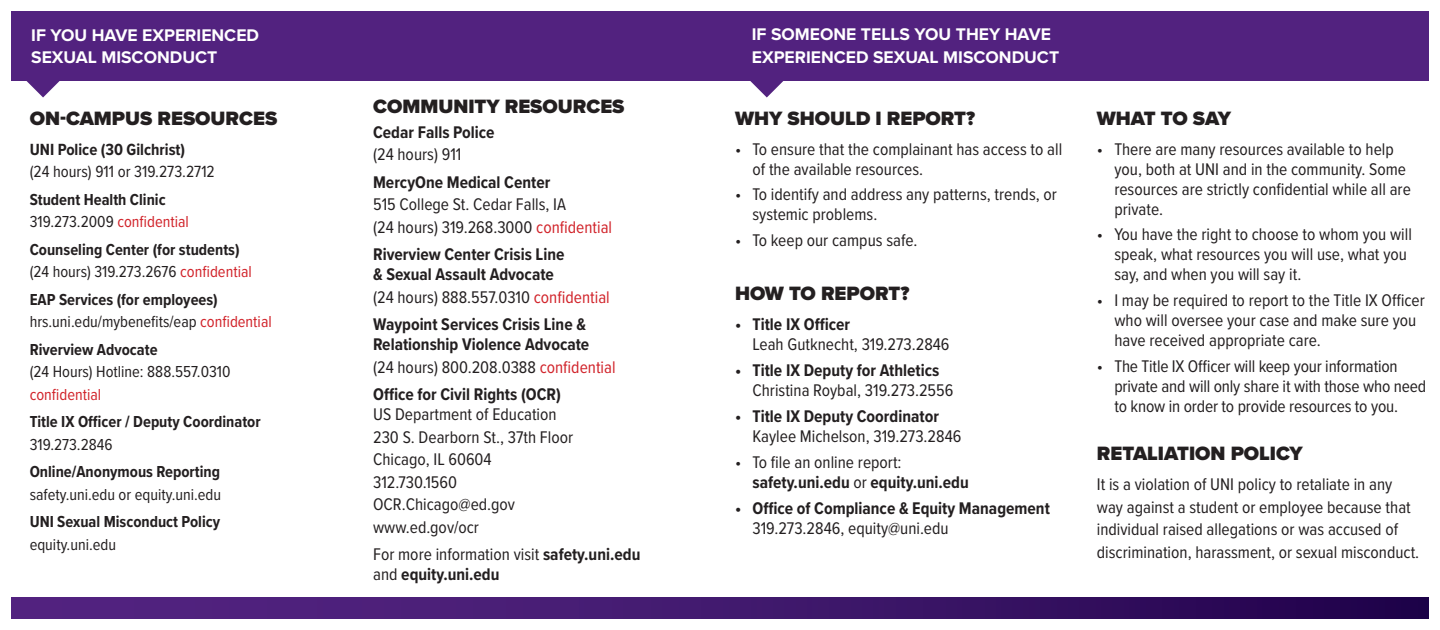
<style>
.page{position:relative;width:1440px;height:630px;background:#fff}
.page>*{position:absolute;margin:0;border:0;box-sizing:border-box;transform-origin:0 0}
.t1{font:900 20px "Proxima Nova";color:#231f20}
.t2{font:17.5px/20px "Proxima Nova Cond";color:#231f20}
.t3{font:700 17.5px/20px "Proxima Nova Cond";color:#231f20}
.t4{font:700 17.5px/22.5px "Proxima Nova";color:#fff}
.t5{font:16.75px "Proxima Nova Cond";color:#231f20}
.t6{font:700 16.75px "Proxima Nova Cond";color:#231f20}
.t7{font:700 16.5px/22.5px "Proxima Nova Cond";color:#231f20}
.t8{font:16.5px/22.5px "Proxima Nova Cond";color:#231f20}
.t9{font:16.5px "Proxima Nova Cond";color:#d1232a}
.s1{font-weight:400}
.s2{font-weight:400;color:#d1232a}
.s3{font-weight:700}
.s4{color:#d1232a}
</style>
<div class="page">
<div style="left:11px;top:11px;width:1418px;height:70px;background:#52227f"></div>
<svg style="left:26px;top:81px;width:34px;height:17px"></svg>
<svg style="left:750px;top:81px;width:34px;height:17px"></svg>
<div style="left:11px;top:598px;width:1418px;height:21px;background:linear-gradient(to right,#592887,#24054f)"></div>
<p class="t4" style="left:31px;top:23px;width:229px">IF YOU HAVE EXPERIENCED<br>SEXUAL MISCONDUCT</p>
<p class="t1" style="left:30px;top:103px;width:249px">ON-CAMPUS RESOURCES</p>
<p class="t6" style="left:30px;top:137px;width:157px">UNI Police (30 Gilchrist)</p>
<p class="t5" style="left:30px;top:159px;width:187px">(24 hours) 911 or 319.273.2712</p>
<p class="t7" style="left:30px;top:188px;width:161px">Student Health Clinic<br><span class="s1">319.273.2009</span> <span class="s2">confidential</span></p>
<p class="t7" style="left:30px;top:238px;width:224px">Counseling Center (for students) <span class="s1">(24 hours) 319.273.2676</span> <span class="s2">confidential</span></p>
<p class="t8" style="left:30px;top:287px;width:244px"><span class="s3">EAP Services (for employees) </span>hrs.uni.edu/mybenefits/eap <span class="s4">confidential</span></p>
<p class="t7" style="left:30px;top:338px;width:129px">Riverview Advocate</p>
<p class="t8" style="left:30px;top:360px;width:202px">(24 Hours) Hotline: 888.557.0310</p>
<p class="t9" style="left:30px;top:382px;width:73px">confidential</p>
<p class="t7" style="left:30px;top:410px;width:233px">Title IX Officer / Deputy Coordinator</p>
<p class="t8" style="left:30px;top:432px;width:84px">319.273.2846</p>
<p class="t7" style="left:30px;top:460px;width:192px">Online/Anonymous Reporting</p>
<p class="t8" style="left:30px;top:482px;width:193px">safety.uni.edu or equity.uni.edu</p>
<p class="t7" style="left:30px;top:510px;width:192px">UNI Sexual Misconduct Policy</p>
<p class="t8" style="left:30px;top:532px;width:88px">equity.uni.edu</p>
<p class="t1" style="left:373px;top:91px;width:253px">COMMUNITY RESOURCES</p>
<p class="t3" style="left:373px;top:122px;width:123px">Cedar Falls Police</p>
<p class="t2" style="left:373px;top:144px;width:90px">(24 hours) 911</p>
<p class="t3" style="left:373px;top:172px;width:179px">MercyOne Medical Center</p>
<p class="t2" style="left:373px;top:192px;width:241px;line-height:22.5px">515 College St. Cedar Falls, IA<br>(24 hours) 319.268.3000 <span class="s4">confidential</span></p>
<p class="t3" style="left:373px;top:244px;width:193px">Riverview Center Crisis Line &amp; Sexual Assault Advocate</p>
<p class="t3" style="left:373px;top:283px;width:238px;line-height:27.5px"><span class="s1">(24 hours) 888.557.0310</span> <span class="s2">confidential<br></span>Waypoint Services Crisis Line &amp;</p>
<p class="t3" style="left:373px;top:333px;width:244px;line-height:22.5px">Relationship Violence Advocate<br><span class="s1">(24 hours) 800.208.0388</span> <span class="s2">confidential</span></p>
<p class="t3" style="left:373px;top:384px;width:189px">Office for Civil Rights (OCR)</p>
<p class="t2" style="left:373px;top:402px;width:202px;line-height:22.5px">US Department of Education<br>230 S. Dearborn St., 37th Floor<br>Chicago, IL 60604<br>312.730.1560<br>OCR.Chicago@ed.gov www.ed.gov/ocr</p>
<p class="t3" style="left:373px;top:544px;width:269px"><span class="s1">For more information visit</span> safety.uni.edu <span class="s1">and</span> equity.uni.edu</p>
<p class="t4" style="left:752px;top:23px;width:309px">IF SOMEONE TELLS YOU THEY HAVE<br>EXPERIENCED SEXUAL MISCONDUCT</p>
<p class="t1" style="left:735px;top:103px;width:242px">WHY SHOULD I REPORT?</p>
<p class="t2" style="left:752px;top:138px;width:311px;text-indent:-18px">• To ensure that the complainant has access to all of the available resources.</p>
<p class="t2" style="left:752px;top:184px;width:306px;text-indent:-18px">• To identify and address any patterns, trends, or systemic problems.</p>
<p class="t2" style="left:735px;top:230px;width:184px">• To keep our campus safe.</p>
<p class="t1" style="left:735px;top:279px;width:176px">HOW TO REPORT?</p>
<p class="t3" style="left:735px;top:314px;width:117px">• Title IX Officer</p>
<p class="t2" style="left:752px;top:334px;width:199px">Leah Gutknecht, 319.273.2846</p>
<p class="t3" style="left:735px;top:360px;width:206px">• Title IX Deputy for Athletics</p>
<p class="t2" style="left:752px;top:379px;width:202px">Christina Roybal, 319.273.2556</p>
<p class="t3" style="left:735px;top:406px;width:205px">• Title IX Deputy Coordinator</p>
<p class="t2" style="left:752px;top:425px;width:210px">Kaylee Michelson, 319.273.2846</p>
<p class="t3" style="left:752px;top:451px;width:218px;text-indent:-18px"><span class="s1">• To file an online report: </span>safety.uni.edu <span class="s1">or</span> equity.uni.edu</p>
<p class="t3" style="left:735px;top:497px;width:316px">• Office of Compliance &amp; Equity Management</p>
<p class="t2" style="left:752px;top:517px;width:198px">319.273.2846, equity@uni.edu</p>
<p class="t1" style="left:1097px;top:103px;width:136px">WHAT TO SAY</p>
<p class="t2" style="left:1114px;top:138px;width:298px;text-indent:-18px">• There are many resources available to help you, both at UNI and in the community. Some resources are strictly confidential while all are private.</p>
<p class="t2" style="left:1114px;top:224px;width:299px;text-indent:-18px">• You have the right to choose to whom you will speak, what resources you will use, what you say, and when you will say it.</p>
<p class="t2" style="left:1114px;top:290px;width:312px;text-indent:-18px">• I may be required to report to the Title IX Officer who will oversee your case and make sure you have received appropriate care.</p>
<p class="t2" style="left:1114px;top:356px;width:313px;text-indent:-18px">• The Title IX Officer will keep your information private and will only share it with those who need to know in order to provide resources to you.</p>
<p class="t1" style="left:1097px;top:438px;width:207px">RETALIATION POLICY</p>
<p class="t2" style="left:1097px;top:472px;width:324px;line-height:22.5px">It is a violation of UNI policy to retaliate in any way against a student or employee because that individual raised allegations or was accused of discrimination, harassment, or sexual misconduct.</p>
</div>
